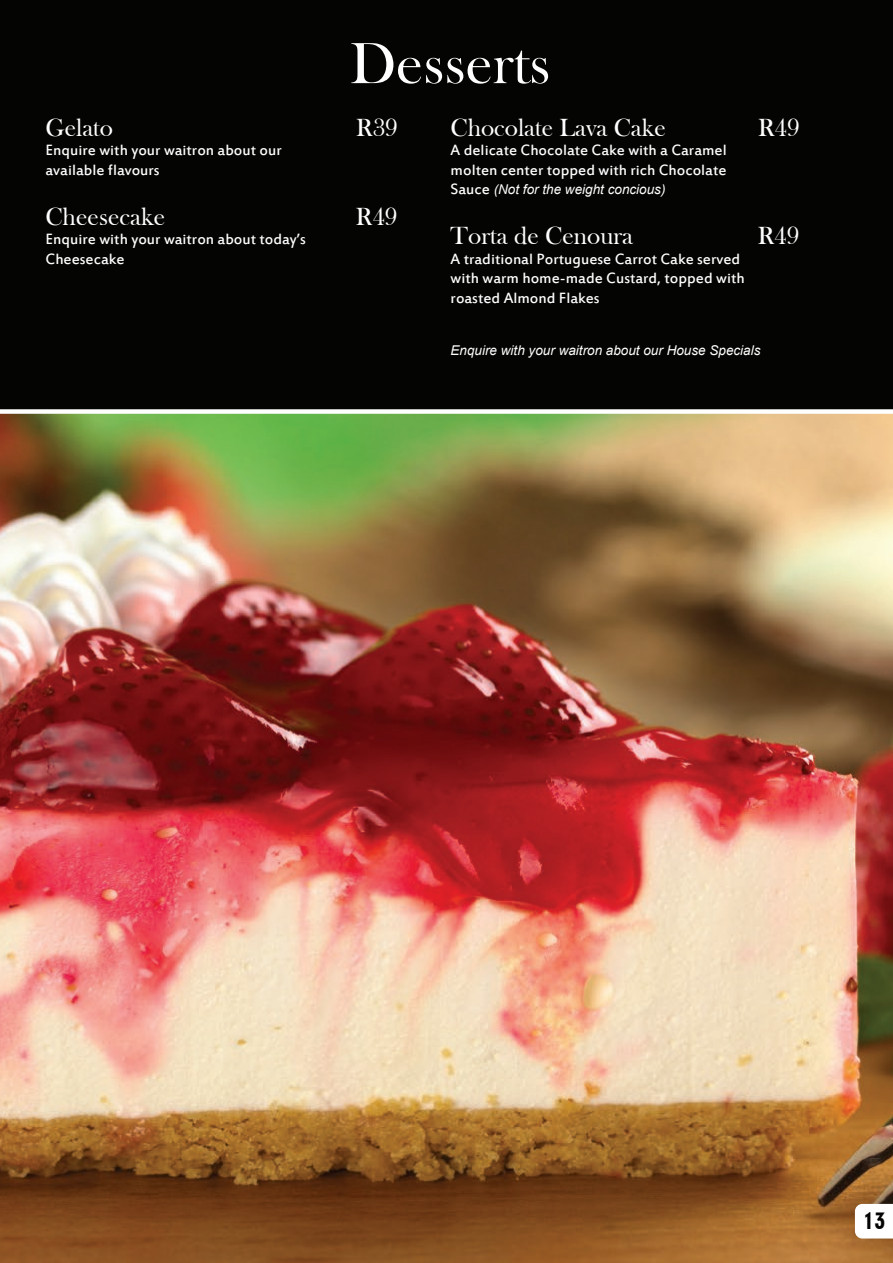
<style>
.page{position:relative;width:893px;height:1263px;background:#040503}
.page>*{position:absolute;margin:0;border:0;box-sizing:border-box;transform-origin:0 0}
.t1{font:60px "Bask Old Face";color:#fff}
.t2{font:25.5px "Bask Old Face";color:#fff}
.t3{font:22.5px "Geometric 706 BT Black Condensed B";color:#040503}
.t4{font:16.5px/19.5px "Estrangelo Edessa";color:#fff}
.t5{font:italic 13.5px "Arial";color:#fff}
.s1{font-family:"Estrangelo Edessa";font-style:normal;font-size:16.5px}
</style>
<div class="page">
<img style="left:0;top:409px;width:893px;height:854px">
<svg style="left:855px;top:1204px;width:38px;height:34px"></svg>
<h1 class="t1" style="left:350px;top:30px;width:202px">Desserts</h1>
<h2 class="t2" style="left:46px;top:113px;width:69px">Gelato</h2>
<h2 class="t2" style="left:356px;top:113px;width:43px">R39</h2>
<p class="t4" style="left:46px;top:141px;width:238px">Enquire with your waitron about our available flavours</p>
<h2 class="t2" style="left:46px;top:202px;width:121px">Cheesecake</h2>
<h2 class="t2" style="left:356px;top:202px;width:43px">R49</h2>
<p class="t4" style="left:46px;top:230px;width:262px">Enquire with your waitron about today’s<br>Cheesecake</p>
<h2 class="t2" style="left:451px;top:113px;width:217px">Chocolate Lava Cake</h2>
<h2 class="t2" style="left:758px;top:113px;width:43px">R49</h2>
<p class="t4" style="left:451px;top:141px;width:278px">A delicate Chocolate Cake with a Caramel molten center topped with rich Chocolate</p>
<p class="t5" style="left:451px;top:181px;width:216px"><span class="s1">Sauce</span> (Not for the weight concious)</p>
<h2 class="t2" style="left:451px;top:222px;width:184px">Torta de Cenoura</h2>
<h2 class="t2" style="left:758px;top:222px;width:43px">R49</h2>
<p class="t4" style="left:451px;top:250px;width:296px">A traditional Portuguese Carrot Cake served with warm home-made Custard, topped with roasted Almond Flakes</p>
<p class="t5" style="left:451px;top:341px;width:311px">Enquire with your waitron about our House Specials</p>
<h3 class="t3" style="left:863px;top:1207px;width:24px">13</h3>
</div>
